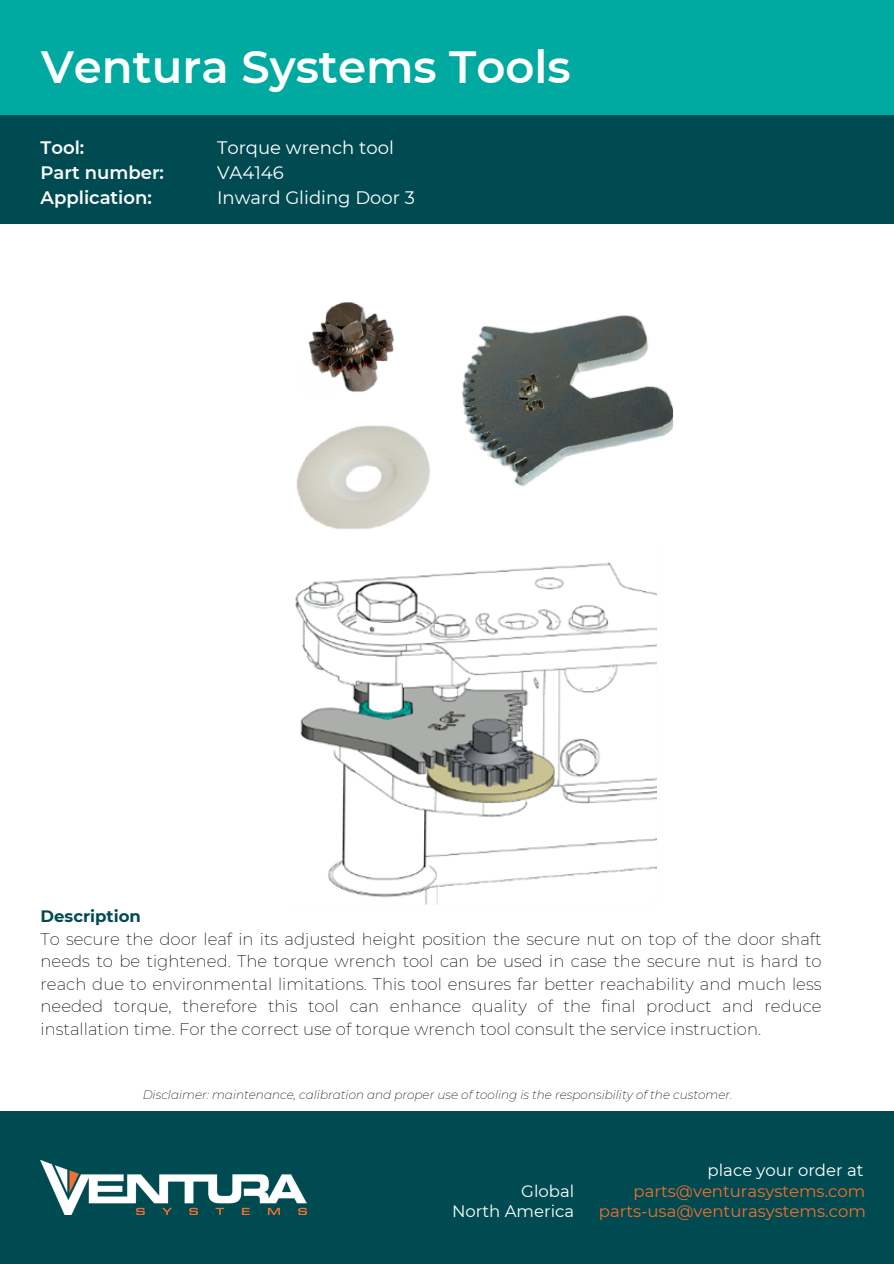
<style>
.page{position:relative;width:894px;height:1264px;background:#fff}
.page>*{position:absolute;margin:0;border:0;box-sizing:border-box;transform-origin:0 0}
.t1{font:600 45px "Montserrat";color:#fff}
.t2{font:18px/24.8px "Montserrat";color:#fff}
.t3{font:600 18px/24.8px "Montserrat";color:#fff}
.t4{font:200 16.5px/22.5px "Montserrat";color:#000;text-align:justify}
.t5{font:16.5px/20.4px "Montserrat";color:#f36d2a;text-align:right}
.t6{font:16.5px/20.4px "Montserrat";color:#fff;text-align:right}
.t7{font:700 16.5px "Montserrat";color:#004b52}
.t8{font:italic 200 12px "Montserrat";color:#000}
</style>
<div class="page">
<div style="left:0;top:0;width:893px;height:115px;background:#00aaa0"></div>
<div style="left:0;top:1111px;width:893px;height:152px;background:#004b52"></div>
<img style="left:41px;top:1160px;width:265px;height:54px">
<div style="left:0;top:115px;width:893px;height:109px;background:#004b52"></div>
<img style="left:296px;top:302px;width:377px;height:227px">
<img style="left:295px;top:562px;width:361px;height:343px">
<h1 class="t1" style="left:41px;top:40px;width:531px">Ventura Systems Tools</h1>
<p class="t3" style="left:41px;top:135px;width:125px">Tool:<br>Part number:<br>Application:</p>
<p class="t2" style="left:217px;top:135px;width:199px">Torque wrench tool<br>VA4146<br>Inward Gliding Door 3</p>
<p class="t7" style="left:41px;top:906px;width:102px">Description</p>
<p class="t4" style="left:41px;top:927px;width:782px">To secure the door leaf in its adjusted height position the secure nut on top of the door shaft needs to be tightened. The torque wrench tool can be used in case the secure nut is hard to reach due to environmental limitations. This tool ensures far better reachability and much less needed torque, therefore this tool can enhance quality of the final product and reduce installation time. For the correct use of torque wrench tool consult the service instruction.</p>
<p class="t8" style="left:143px;top:1087px;width:591px">Disclaimer: maintenance, calibration and proper use of tooling is the responsibility of the customer.</p>
<p class="t6" style="left:452px;top:1180px;width:123px">Global<br>North America</p>
<p class="t6" style="left:707px;top:1159px;width:157px">place your order at</p>
<p class="t5" style="left:598px;top:1180px;width:268px">parts@venturasystems.com parts-usa@venturasystems.com</p>
</div>
